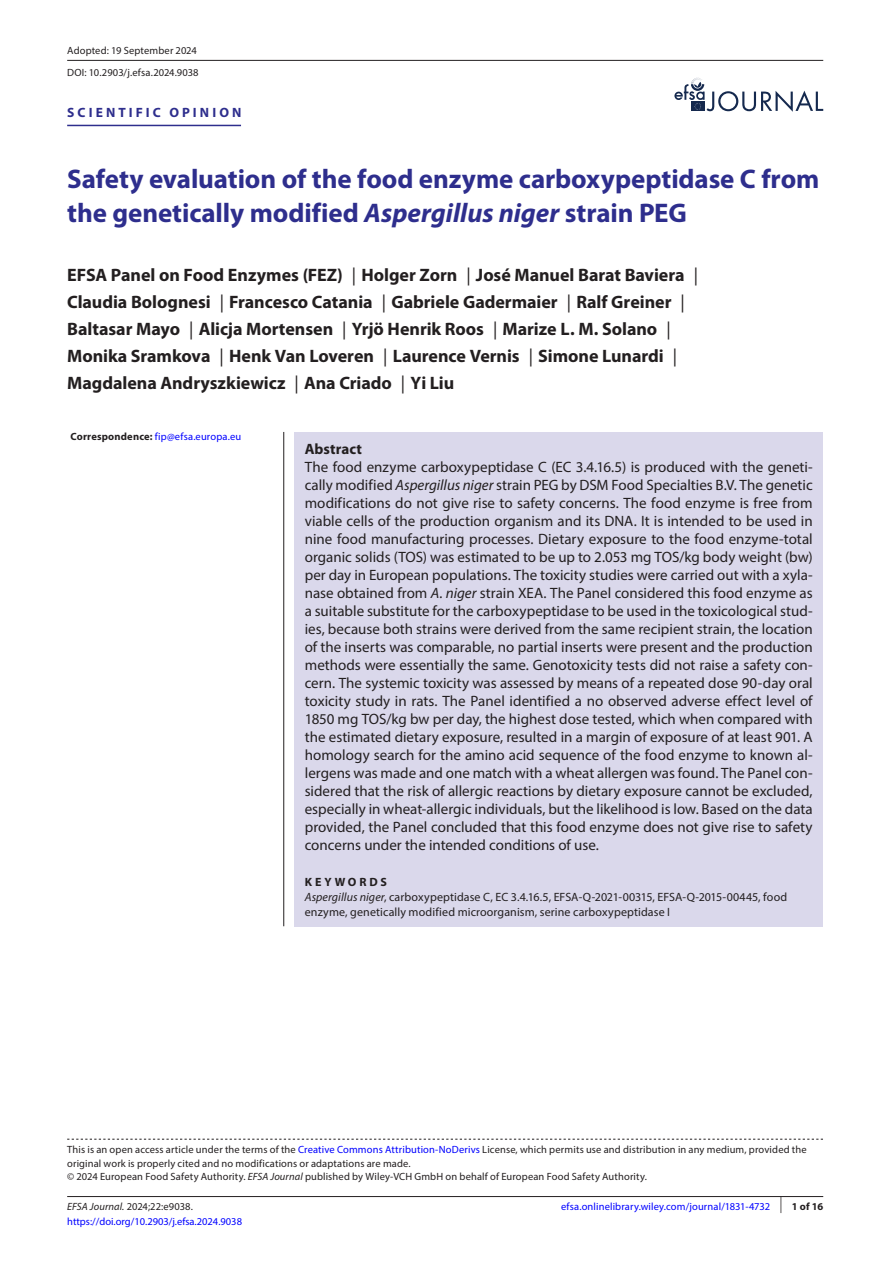
<style>
.page{position:relative;width:893px;height:1263px;background:#fff}
.page>*{position:absolute;margin:0;border:0;box-sizing:border-box;transform-origin:0 0}
.t1{font:700 27px/34.5px "Myriad Pro";letter-spacing:-.005em;color:#2e2e8d}
.t2{font:700 18px/27px "Myriad Pro";letter-spacing:-.005em;color:#231f20}
.t3{font:15px/18px "Myriad Pro";color:#231f20;text-align:justify}
.t4{font:700 15px "Myriad Pro";color:#231f20}
.t5{font:700 13.5px "Myriad Pro";letter-spacing:.23em;color:#2e2e8d}
.t6{font:12px/15px "Myriad Pro";letter-spacing:.01em;color:#231f20}
.t7{font:10.5px/13.5px "Myriad Pro";letter-spacing:.01em;color:#231f20}
.t8{font:10.5px "Myriad Pro";letter-spacing:.01em;color:#00f}
.t9{font:700 10.5px "Myriad Pro";color:#231f20}
.s1{font-style:italic}
.s2{font-weight:400}
.s3{font-weight:700;color:#231f20}
.s4{font-weight:700}
.s5{color:#00f}
</style>
<div class="page">
<hr style="left:67px;top:1196px;width:756px;height:1px;background:#231f20">
<svg style="left:674px;top:78px;width:149px;height:34px"></svg>
<hr style="left:67px;top:125px;width:174px;height:1px;background:#2e2e8d">
<hr style="left:67px;top:60px;width:756px;height:1px;background:#231f20">
<svg style="left:67px;top:1139px;width:756px;height:1px"></svg>
<div style="left:294px;top:432px;width:529px;height:494px;background:#dad8eb"></div>
<hr style="left:283px;top:432px;width:1px;height:494px;background:#231f20">
<p class="t7" style="left:67px;top:39px;width:133px;line-height:22px">Adopted: 19 September 2024<br>DOI: 10.2903/j.efsa.2024.9038</p>
<p class="t5" style="left:67px;top:104px;width:176px">SCIENTIFIC OPINION</p>
<h1 class="t1" style="left:67px;top:160px;width:754px">Safety evaluation of the food enzyme carboxypeptidase C from the genetically modified <span class="s1">Aspergillus niger</span> strain PEG</h1>
<p class="t2" style="left:67px;top:261px;width:632px">EFSA Panel on Food Enzymes (FEZ) <span class="s2">|</span> Holger Zorn <span class="s2">|</span> José Manuel Barat Baviera <span class="s2">| </span>Claudia Bolognesi <span class="s2">|</span> Francesco Catania <span class="s2">|</span> Gabriele Gadermaier <span class="s2">|</span> Ralf Greiner <span class="s2">| </span>Baltasar Mayo <span class="s2">|</span> Alicja Mortensen <span class="s2">|</span> Yrjö Henrik Roos <span class="s2">|</span> Marize L. M. Solano <span class="s2">| </span>Monika Sramkova <span class="s2">|</span> Henk Van Loveren <span class="s2">|</span> Laurence Vernis <span class="s2">|</span> Simone Lunardi <span class="s2">| </span>Magdalena Andryszkiewicz <span class="s2">|</span> Ana Criado <span class="s2">|</span> Yi Liu</p>
<p class="t8" style="left:70px;top:430px;width:172px"><span class="s3">Correspondence:</span> fip@efsa.europa.eu</p>
<p class="t4" style="left:305px;top:439px;width:59px">Abstract</p>
<p class="t3" style="left:305px;top:457px;width:509px">The food enzyme carboxypeptidase C (EC 3.4.16.5) is produced with the geneti&shy;cally modified <span class="s1">Aspergillus niger</span> strain PEG by DSM Food Specialties B.V. The genetic modifications do not give rise to safety concerns. The food enzyme is free from viable cells of the production organism and its DNA. It is intended to be used in nine food manufacturing processes. Dietary exposure to the food enzyme-total organic solids (TOS) was estimated to be up to 2.053 mg TOS/kg body weight (bw) per day in European populations. The toxicity studies were carried out with a xyla&shy;nase obtained from <span class="s1">A. niger</span> strain XEA. The Panel considered this food enzyme as a suitable substitute for the carboxypeptidase to be used in the toxicological stud&shy;ies, because both strains were derived from the same recipient strain, the location of the inserts was comparable, no partial inserts were present and the production methods were essentially the same. Genotoxicity tests did not raise a safety con&shy;cern. The systemic toxicity was assessed by means of a repeated dose 90-day oral toxicity study in rats. The Panel identified a no observed adverse effect level of 1850 mg TOS/kg bw per day, the highest dose tested, which when compared with the estimated dietary exposure, resulted in a margin of exposure of at least 901. A homology search for the amino acid sequence of the food enzyme to known al&shy;lergens was made and one match with a wheat allergen was found. The Panel con&shy;sidered that the risk of allergic reactions by dietary exposure cannot be excluded, especially in wheat-allergic individuals, but the likelihood is low. Based on the data provided, the Panel concluded that this food enzyme does not give rise to safety concerns under the intended conditions of use.</p>
<p class="t6" style="left:305px;top:874px;width:484px"><span class="s4">KEYWORDS<br></span><span class="s1">Aspergillus niger</span>, carboxypeptidase C, EC 3.4.16.5, EFSA-Q-2021-00315, EFSA-Q-2015-00445, food enzyme, genetically modified microorganism, serine carboxypeptidase I</p>
<p class="t7" style="left:67px;top:1142px;width:741px">This is an open access article under the terms of the <span class="s5">Creative Commons Attribution-NoDerivs</span> License, which permits use and distribution in any medium, provided the original work is properly cited and no modifications or adaptations are made.<br>© 2024 European Food Safety Authority. <span class="s1">EFSA Journal</span> published by Wiley-VCH GmbH on behalf of European Food Safety Authority.</p>
<p class="t7" style="left:67px;top:1200px;width:127px"><span class="s1">EFSA Journal.</span> 2024;22:e9038.</p>
<p class="t9" style="left:780px;top:1200px;width:45px"><sup>|</sup> 1 of 16</p>
<p class="t8" style="left:67px;top:1215px;width:176px">https://doi.org/10.2903/j.efsa.2024.9038</p>
<p class="t8" style="left:561px;top:1200px;width:211px">efsa.onlinelibrary.wiley.com/journal/1831-4732</p>
</div>
